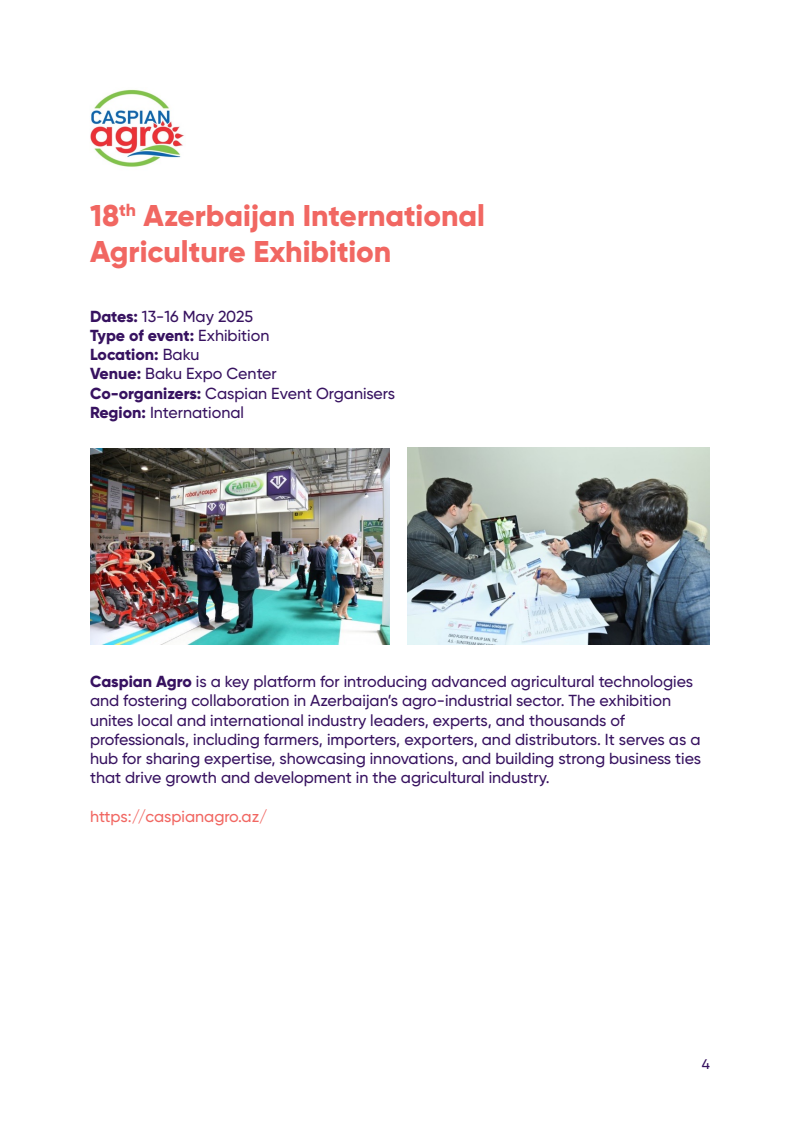
<style>
.page{position:relative;width:800px;height:1130px;background:#fff}
.page>*{position:absolute;margin:0;border:0;box-sizing:border-box;transform-origin:0 0}
.t1{font:800 30px/36px "Gilroy";color:#f16762}
.t2{font:500 16px/19.2px "Gilroy";color:#371260}
.t3{font:500 16px "Gilroy";color:#f16762}
.t4{font:500 14px "Gilroy";color:#371260}
.s1{font-weight:800}
</style>
<div class="page">
<img style="left:90px;top:89px;width:94px;height:78px">
<img style="left:90px;top:449px;width:299px;height:195px">
<img style="left:407px;top:448px;width:303px;height:196px">
<h1 class="t1" style="left:90px;top:197px;width:397px">18<sup>th</sup> Azerbaijan International<br>Agriculture Exhibition</h1>
<p class="t2" style="left:90px;top:306px;width:307px"><span class="s1">Dates:</span> 13-16 May 2025<br><span class="s1">Type of event:</span> Exhibition<br><span class="s1">Location:</span> Baku<br><span class="s1">Venue:</span> Baku Expo Center<br><span class="s1">Co-organizers:</span> Caspian Event Organisers<br><span class="s1">Region:</span> International</p>
<p class="t2" style="left:90px;top:672px;width:613px"><span class="s1">Caspian Agro</span> is a key platform for introducing advanced agricultural technologies and fostering collaboration in Azerbaijan’s agro-industrial sector. The exhibition unites local and international industry leaders, experts, and thousands of professionals, including farmers, importers, exporters, and distributors. It serves as a hub for sharing expertise, showcasing innovations, and building strong business ties that drive growth and development in the agricultural industry.</p>
<p class="t3" style="left:90px;top:806px;width:179px">https://caspianagro.az/</p>
<p class="t4" style="left:702px;top:1056px;width:10px">4</p>
</div>
